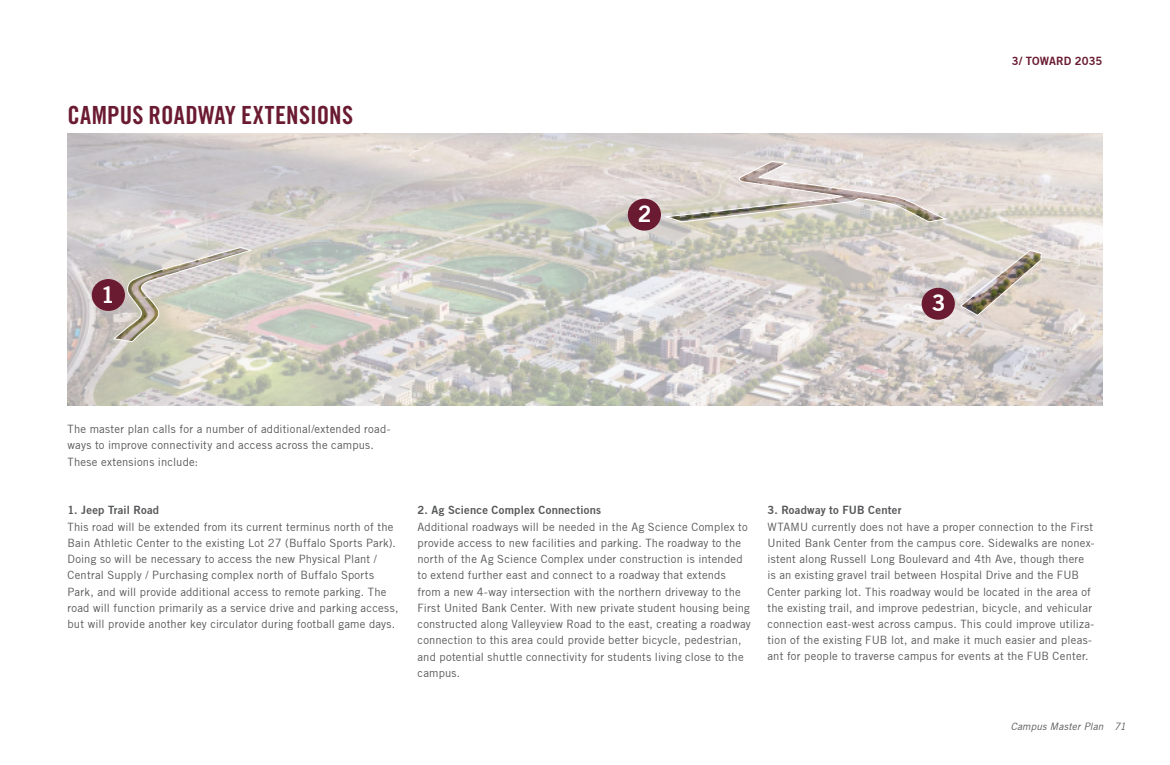
<style>
.page{position:relative;width:1170px;height:765px;background:#fff}
.page>*{position:absolute;margin:0;border:0;box-sizing:border-box;transform-origin:0 0}
.PPT-01_20pt_Heading{font:25px "Trade Gothic LT Std Bd Cn 20";letter-spacing:.005em;color:#6b1b31}
.t1{font:22.62px "Trade Gothic Bold Two";color:#fff}
._06_Main_Body{font:11.25px/16.2px "Trade Gothic";letter-spacing:.02em;color:#57585a}
._05_Main_Body_Subhea{font:11.25px/16.2px "Trade Gothic";letter-spacing:.02em;color:#57585a}
._05_Main_Body_Subhea-2{font:11.25px "Trade Gothic Bold Two";letter-spacing:.02em;color:#57585a}
.t2{font:11.25px "Trade Gothic Bold Two";letter-spacing:.01em;color:#6a1a31}
.t3{font:italic 10px "Trade Gothic";letter-spacing:.02em;color:#57585a}
</style>
<div class="page">
<svg style="left:68px;top:133px;width:1034px;height:272px;background:#d2cec9"></svg>
<div style="left:92px;top:279px;width:33px;height:32px;background:#6b1b31;border-radius:50%"></div>
<div style="left:628px;top:199px;width:33px;height:32px;background:#6b1b31;border-radius:50%"></div>
<div style="left:922px;top:288px;width:33px;height:32px;background:#6b1b31;border-radius:50%"></div>
<p class="PPT-01_20pt_Heading" style="left:68px;top:100px;width:287px">CAMPUS ROADWAY EXTENSIONS</p>
<p class="t1" style="left:101px;top:281px;width:15px">1</p>
<p class="t1" style="left:638px;top:200px;width:15px">2</p>
<p class="t2" style="left:1012px;top:54px;width:92px">3/ TOWARD 2035</p>
<p class="t1" style="left:932px;top:289px;width:15px">3</p>
<p class="_06_Main_Body" style="left:68px;top:421px;width:324px">The master plan calls for a number of additional/extended road&shy;ways to improve connectivity and access across the campus.<br>These extensions include:</p>
<p class="_05_Main_Body_Subhea-2" style="left:68px;top:503px;width:93px">1. Jeep Trail Road</p>
<p class="_05_Main_Body_Subhea" style="left:68px;top:518px;width:332px">This road will be extended from its current terminus north of the Bain Athletic Center to the existing Lot 27 (Buffalo Sports Park).<br>Doing so will be necessary to access the new Physical Plant / Central Supply / Purchasing complex north of Buffalo Sports Park, and will provide additional access to remote parking. The road will function primarily as a service drive and parking access, but will provide another key circulator during football game days.</p>
<p class="_05_Main_Body_Subhea-2" style="left:417px;top:503px;width:185px">2. Ag Science Complex Connections</p>
<p class="_06_Main_Body" style="left:417px;top:518px;width:335px">Additional roadways will be needed in the Ag Science Complex to provide access to new facilities and parking. The roadway to the north of the Ag Science Complex under construction is intended to extend further east and connect to a roadway that extends from a new 4-way intersection with the northern driveway to the First United Bank Center. With new private student housing being constructed along Valleyview Road to the east, creating a roadway connection to this area could provide better bicycle, pedestrian, and potential shuttle connectivity for students living close to the campus.</p>
<p class="_05_Main_Body_Subhea-2" style="left:767px;top:503px;width:135px">3. Roadway to FUB Center</p>
<p class="_06_Main_Body" style="left:767px;top:518px;width:329px">WTAMU currently does not have a proper connection to the First United Bank Center from the campus core. Sidewalks are nonex&shy;istent along Russell Long Boulevard and 4th Ave, though there is an existing gravel trail between Hospital Drive and the FUB Center parking lot. This roadway would be located in the area of the existing trail, and improve pedestrian, bicycle, and vehicular connection east-west across campus. This could improve utiliza&shy;tion of the existing FUB lot, and make it much easier and pleas&shy;ant for people to traverse campus for events at the FUB Center.</p>
<p class="t3" style="left:1011px;top:720px;width:117px">Campus Master Plan 71</p>
</div>
